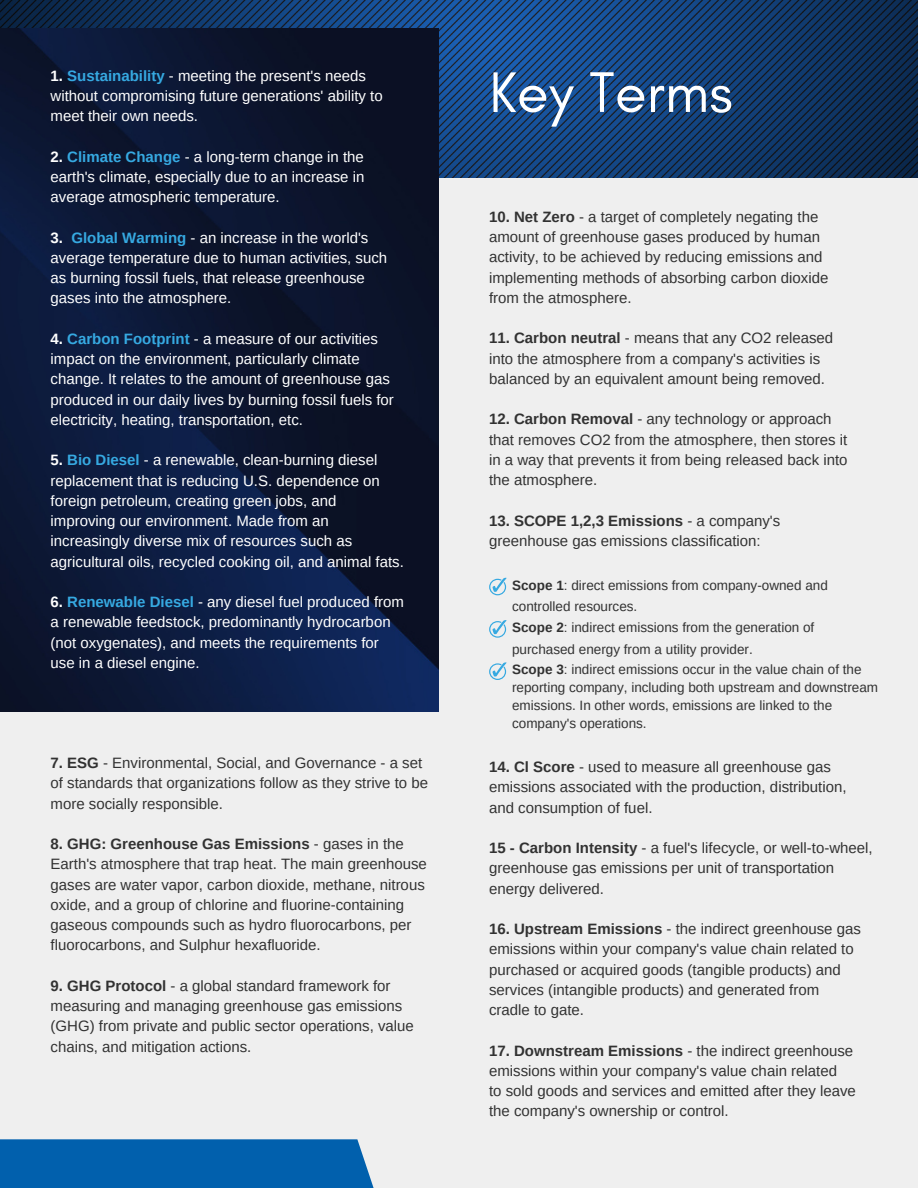
<style>
.page{position:relative;width:918px;height:1188px;background:#efefef}
.page>*{position:absolute;margin:0;border:0;box-sizing:border-box;transform-origin:0 0}
.t1{font:58.35px "Glacial Indifference";color:#fff}
.t2{font:15px/20.2px "Arimo";color:#323232}
.t3{font:15px/20.2px "Arimo";color:#fff}
.t4{font:13.5px/18px "Arimo";color:#323232}
.s1{font-weight:700}
.s2{font-weight:700;color:#36a9e1}
</style>
<div class="page">
<img style="left:0;top:0;width:918px;height:178px">
<div style="left:0;top:1139px;width:387px;height:49px;background:#0160ad"></div>
<img style="left:0;top:28px;width:438px;height:683px">
<svg style="left:489px;top:578px;width:17px;height:17px"></svg>
<svg style="left:489px;top:620px;width:17px;height:18px"></svg>
<svg style="left:489px;top:662px;width:17px;height:18px"></svg>
<p class="t3" style="left:51px;top:65px;width:334px"><span class="s1">1.</span> <span class="s2">Sustainability</span> - meeting the present's needs without compromising future generations' ability to meet their own needs.</p>
<p class="t3" style="left:51px;top:146px;width:315px;text-align:justify"><span class="s1">2.</span> <span class="s2">Climate Change</span> - a long-term change in the earth's climate, especially due to an increase in average atmospheric temperature.</p>
<p class="t3" style="left:51px;top:227px;width:338px"><span class="s1">3.</span> <span class="s2">Global Warming</span> - an increase in the world's average temperature due to human activities, such as burning fossil fuels, that release greenhouse gases into the atmosphere.</p>
<p class="t3" style="left:51px;top:328px;width:345px"><span class="s1">4.</span> <span class="s2">Carbon Footprint</span> - a measure of our activities impact on the environment, particularly climate change. It relates to the amount of greenhouse gas produced in our daily lives by burning fossil fuels for electricity, heating, transportation, etc.</p>
<p class="t3" style="left:51px;top:450px;width:355px"><span class="s1">5.</span> <span class="s2">Bio Diesel</span> - a renewable, clean-burning diesel replacement that is reducing U.S. dependence on foreign petroleum, creating green jobs, and improving our environment. Made from an increasingly diverse mix of resources such as agricultural oils, recycled cooking oil, and animal fats.</p>
<p class="t3" style="left:51px;top:592px;width:355px"><span class="s1">6.</span> <span class="s2">Renewable Diesel</span> - any diesel fuel produced from a renewable feedstock, predominantly hydrocarbon (not oxygenates), and meets the requirements for use in a diesel engine.</p>
<p class="t2" style="left:51px;top:753px;width:379px"><span class="s1">7. ESG</span> - Environmental, Social, and Governance - a set of standards that organizations follow as they strive to be more socially responsible.</p>
<p class="t2" style="left:51px;top:834px;width:378px"><span class="s1">8. GHG: Greenhouse Gas Emissions</span> - gases in the Earth's atmosphere that trap heat. The main greenhouse gases are water vapor, carbon dioxide, methane, nitrous oxide, and a group of chlorine and fluorine-containing gaseous compounds such as hydro fluorocarbons, per fluorocarbons, and Sulphur hexafluoride.</p>
<p class="t2" style="left:51px;top:976px;width:365px"><span class="s1">9. GHG Protocol</span> - a global standard framework for measuring and managing greenhouse gas emissions (GHG) from private and public sector operations, value chains, and mitigation actions.</p>
<p class="t1" style="left:489px;top:57px;width:245px">Key Terms</p>
<p class="t2" style="left:489px;top:207px;width:341px"><span class="s1">10. Net Zero</span> - a target of completely negating the amount of greenhouse gases produced by human activity, to be achieved by reducing emissions and implementing methods of absorbing carbon dioxide from the atmosphere.</p>
<p class="t2" style="left:489px;top:328px;width:346px"><span class="s1">11. Carbon neutral</span> - means that any CO2 released into the atmosphere from a company's activities is balanced by an equivalent amount being removed.</p>
<p class="t2" style="left:489px;top:409px;width:360px"><span class="s1">12. Carbon Removal</span> - any technology or approach that removes CO2 from the atmosphere, then stores it in a way that prevents it from being released back into the atmosphere.</p>
<p class="t2" style="left:489px;top:510px;width:293px"><span class="s1">13. SCOPE 1,2,3 Emissions</span> - a company's greenhouse gas emissions classification:</p>
<p class="t4" style="left:512px;top:574px;width:317px;line-height:21.3px"><span class="s1">Scope 1</span>: direct emissions from company-owned and controlled resources.</p>
<p class="t4" style="left:512px;top:617px;width:304px;line-height:21.3px"><span class="s1">Scope 2</span>: indirect emissions from the generation of purchased energy from a utility provider.</p>
<p class="t4" style="left:512px;top:660px;width:368px"><span class="s1">Scope 3</span>: indirect emissions occur in the value chain of the reporting company, including both upstream and downstream emissions. In other words, emissions are linked to the company's operations.</p>
<p class="t2" style="left:489px;top:757px;width:359px"><span class="s1">14. Cl Score</span> - used to measure all greenhouse gas emissions associated with the production, distribution,</p>
<p class="t2" style="left:489px;top:797px;width:165px">and consumption of fuel.</p>
<p class="t2" style="left:489px;top:838px;width:385px"><span class="s1">15 - Carbon Intensity</span> - a fuel's lifecycle, or well-to-wheel, greenhouse gas emissions per unit of transportation</p>
<p class="t2" style="left:489px;top:878px;width:117px">energy delivered.</p>
<p class="t2" style="left:489px;top:919px;width:373px"><span class="s1">16. Upstream Emissions</span> - the indirect greenhouse gas emissions within your company's value chain related to purchased or acquired goods (tangible products) and services (intangible products) and generated from</p>
<p class="t2" style="left:489px;top:1000px;width:97px">cradle to gate.</p>
<p class="t2" style="left:489px;top:1040px;width:366px"><span class="s1">17. Downstream Emissions</span> - the indirect greenhouse emissions within your company's value chain related</p>
<p class="t2" style="left:489px;top:1081px;width:368px">to sold goods and services and emitted after they leave the company's ownership or control.</p>
</div>
